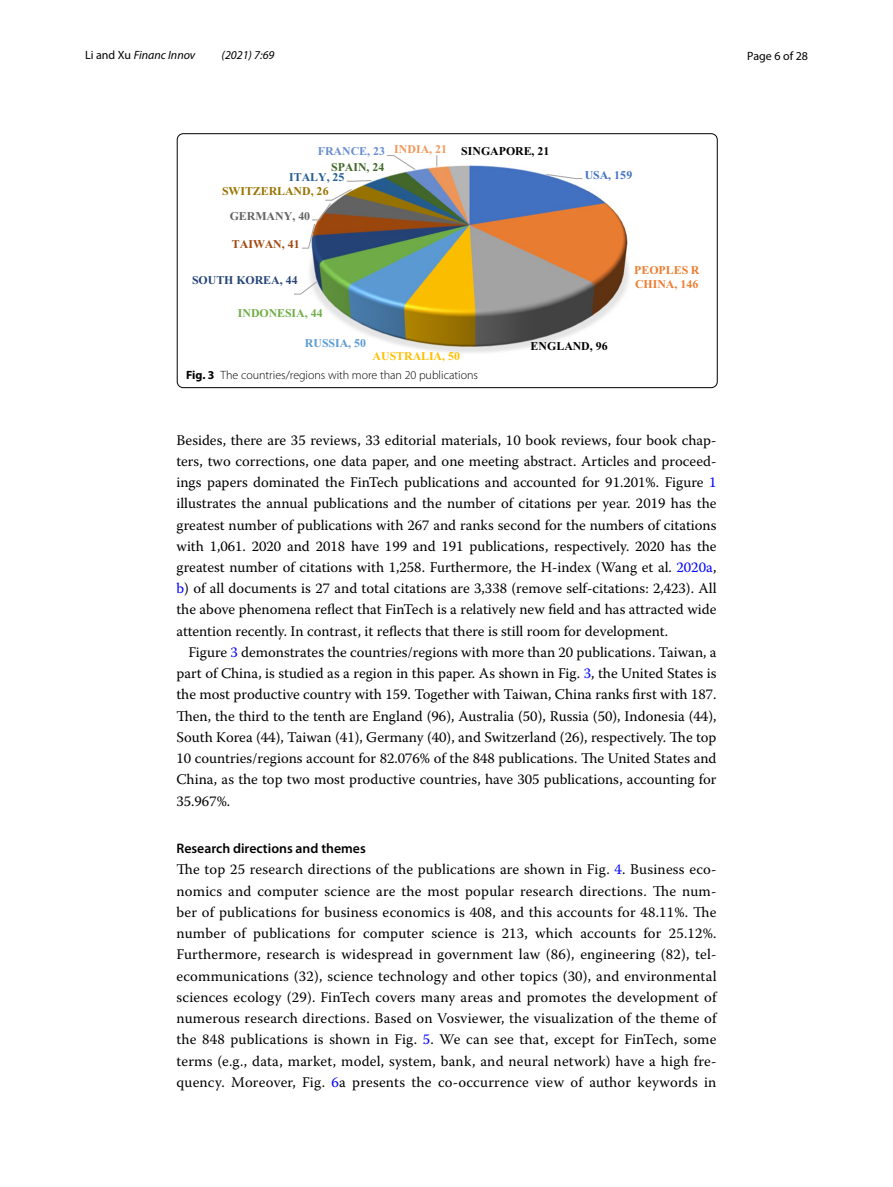
<style>
.page{position:relative;width:893px;height:1187px;background:#fff}
.page>*{position:absolute;margin:0;border:0;box-sizing:border-box;transform-origin:0 0}
.t1{font:14.7px/21.3px "Warnock Pro";color:#000;text-align:justify}
.t2{font:600 13.8px "Myriad Pro";color:#000}
.t3{font:300 12px "Myriad Pro";color:#000}
.t4{font:italic 12px "Myriad Pro";color:#000}
.t5{font:12px "Myriad Pro";color:#000}
.t6{font:700 11.85px "Times New Roman";color:#000}
.t7{font:700 11.85px/13.6px "Times New Roman";color:#ed7d31}
.t8{font:700 11.85px "Times New Roman";letter-spacing:-.005em;color:#997300}
.t9{font:700 11.85px "Times New Roman";letter-spacing:-.005em;color:#264478}
.t10{font:700 11.85px "Times New Roman";letter-spacing:-.005em;color:#ffc000}
.t11{font:700 11.85px "Times New Roman";letter-spacing:-.005em;color:#70ad47}
.t12{font:700 11.85px "Times New Roman";color:#636363}
.t13{font:700 11.85px "Times New Roman";letter-spacing:-.005em;color:#5b9bd5}
.t14{font:700 11.85px "Times New Roman";color:#9e480e}
.t15{font:700 11.85px "Times New Roman";letter-spacing:-.005em;color:#255e91}
.t16{font:700 11.85px "Times New Roman";letter-spacing:-.005em;color:#43682b}
.t17{font:700 11.85px "Times New Roman";color:#4472c4}
.s1{font-style:normal}
.s2{color:#698ed0}
.s3{font-weight:700}
.s4{color:#00f}
</style>
<div class="page">
<img style="left:310px;top:166px;width:319px;height:187px">
<svg style="left:547px;top:174px;width:35px;height:5px"></svg>
<svg style="left:294px;top:281px;width:23px;height:13px"></svg>
<svg style="left:302px;top:189px;width:50px;height:60px"></svg>
<svg style="left:347px;top:180px;width:24px;height:2px"></svg>
<svg style="left:387px;top:155px;width:28px;height:15px"></svg>
<div style="left:177px;top:133px;width:540px;height:255px;border:1px solid #000;border-radius:6px"></div>
<p class="t4" style="left:85px;top:48px;width:112px"><span class="s1">Li and Xu</span> Financ Innov</p>
<p class="t4" style="left:222px;top:48px;width:54px">(2021) 7:69</p>
<p class="t5" style="left:747px;top:48px;width:62px">Page 6 of 28</p>
<p class="t6" style="left:318px;top:143px;width:233px"><span class="s2">FRANCE, 23</span> <sup>INDIA,</sup> <sup>21</sup> SINGAPORE, 21</p>
<p class="t16" style="left:331px;top:158px;width:55px">SPAIN, 24</p>
<p class="t15" style="left:289px;top:169px;width:57px">ITALY, 25</p>
<p class="t8" style="left:222px;top:183px;width:108px">SWITZERLAND, 26</p>
<p class="t12" style="left:230px;top:208px;width:82px">GERMANY, 40</p>
<p class="t14" style="left:232px;top:236px;width:69px">TAIWAN, 41</p>
<p class="t9" style="left:192px;top:272px;width:107px">SOUTH KOREA, 44</p>
<p class="t11" style="left:238px;top:305px;width:86px">INDONESIA, 44</p>
<p class="t17" style="left:585px;top:166px;width:49px">USA, 159</p>
<p class="t7" style="left:634px;top:263px;width:67px">PEOPLES R<br>CHINA, 146</p>
<p class="t13" style="left:305px;top:335px;width:63px">RUSSIA, 50</p>
<p class="t10" style="left:373px;top:347px;width:89px">AUSTRALIA, 50</p>
<p class="t3" style="left:186px;top:368px;width:293px"><span class="s3">Fig. 3</span> The countries/regions with more than 20 publications</p>
<p class="t6" style="left:531px;top:338px;width:79px">ENGLAND, 96</p>
<p class="t1" style="left:176px;top:429px;width:542px">Besides, there are 35 reviews, 33 editorial materials, 10 book reviews, four book chap&shy;ters, two corrections, one data paper, and one meeting abstract. Articles and proceed&shy;ings papers dominated the FinTech publications and accounted for 91.201%. Figure <span class="s4">1 </span>illustrates the annual publications and the number of citations per year. 2019 has the greatest number of publications with 267 and ranks second for the numbers of citations with 1,061. 2020 and 2018 have 199 and 191 publications, respectively. 2020 has the greatest number of citations with 1,258. Furthermore, the H-index (Wang et al. <span class="s4">2020a</span>, <span class="s4">b</span>) of all documents is 27 and total citations are 3,338 (remove self-citations: 2,423). All the above phenomena reflect that FinTech is a relatively new field and has attracted wide attention recently. In contrast, it reflects that there is still room for development.</p>
<p class="t1" style="left:176px;top:641px;width:542px;text-indent:12px">Figure <span class="s4">3</span> demonstrates the countries/regions with more than 20 publications. Taiwan, a part of China, is studied as a region in this paper. As shown in Fig. <span class="s4">3</span>, the United States is the most productive country with 159. Together with Taiwan, China ranks first with 187.<br>Then, the third to the tenth are England (96), Australia (50), Russia (50), Indonesia (44), South Korea (44), Taiwan (41), Germany (40), and Switzerland (26), respectively. The top 10 countries/regions account for 82.076% of the 848 publications. The United States and China, as the top two most productive countries, have 305 publications, accounting for 35.967%.</p>
<p class="t2" style="left:176px;top:839px;width:191px">Research directions and themes</p>
<p class="t1" style="left:176px;top:858px;width:542px">The top 25 research directions of the publications are shown in Fig. <span class="s4">4</span>. Business eco&shy;nomics and computer science are the most popular research directions. The num&shy;ber of publications for business economics is 408, and this accounts for 48.11%. The number of publications for computer science is 213, which accounts for 25.12%.<br>Furthermore, research is widespread in government law (86), engineering (82), tel&shy;ecommunications (32), science technology and other topics (30), and environmental sciences ecology (29). FinTech covers many areas and promotes the development of numerous research directions. Based on Vosviewer, the visualization of the theme of the 848 publications is shown in Fig. <span class="s4">5</span>. We can see that, except for FinTech, some terms (e.g., data, market, model, system, bank, and neural network) have a high fre&shy;quency. Moreover, Fig. <span class="s4">6</span>a presents the co-occurrence view of author keywords in</p>
</div>
